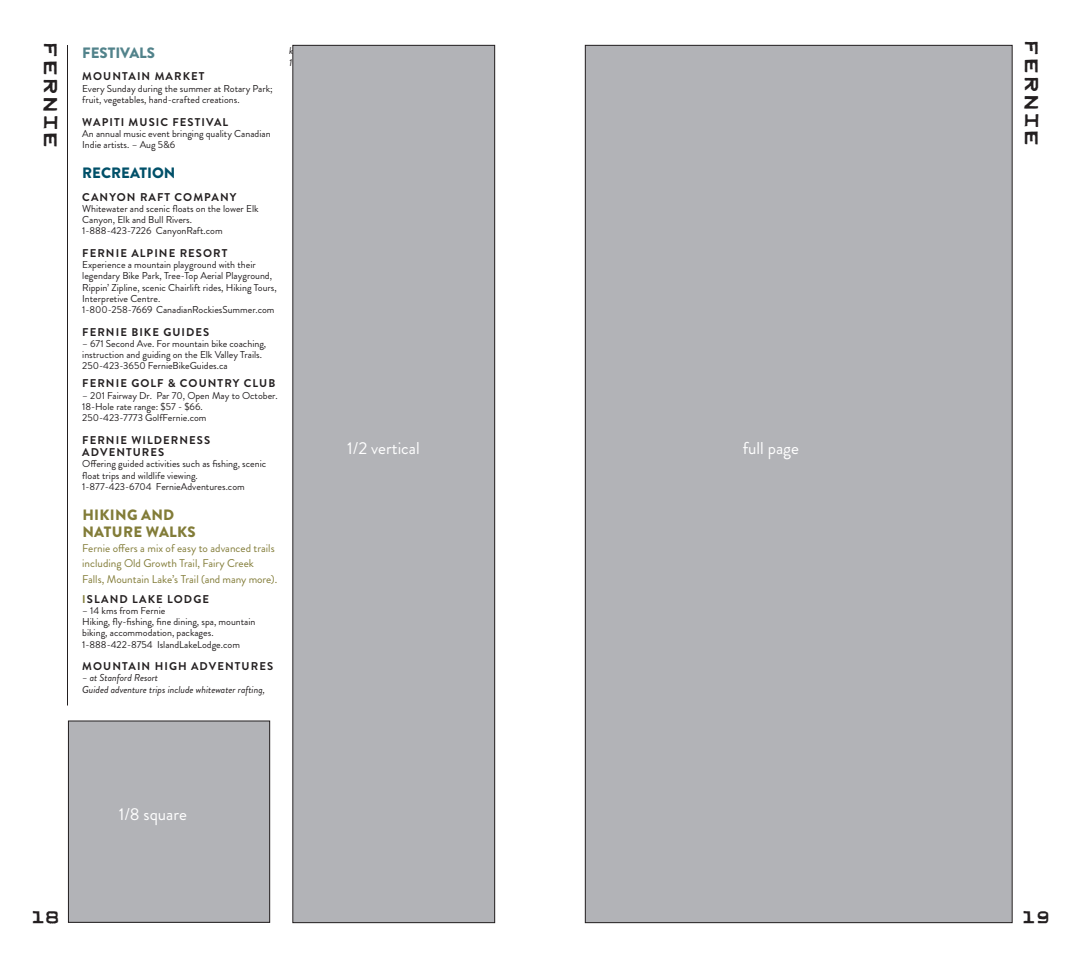
<style>
.page{position:relative;width:1080px;height:968px;background:#fff}
.page>*{position:absolute;margin:0;border:0;box-sizing:border-box;transform-origin:0 0}
.t1{font:30px "Great Forest Small Caps";color:#231f20}
.t2{font:26.25px "Great Forest Small Caps";color:#231f20}
.t3{font:17.25px "Brandon Grotesque";color:#fff}
.t4{font:900 15px/17.5px "Brandon Grotesque";letter-spacing:.02em;color:#827c38}
.t5{font:900 15px "Brandon Grotesque";color:#005069}
.t6{font:900 15px "Brandon Grotesque";color:#52838b}
.t7{font:700 11.25px/12.5px "Brandon Grotesque";letter-spacing:.095em;color:#231f20}
.t8{font:11.25px/15px "Brandon Grotesque";color:#827c38}
.t9{font:10px/11.2px "Brandon Grotesque";color:#231f20}
.t10{font:italic 10px "Brandon Grotesque";color:#231f20}
.s1{color:#827c38}
</style>
<div class="page">
<hr style="left:67px;top:45px;width:1px;height:660px;background:#231f20">
<div style="left:293px;top:45px;width:202px;height:877px;background:#b2b3b7"></div>
<div style="left:292px;top:45px;width:203px;height:877px;border:1px solid #231f20"></div>
<div style="left:585px;top:45px;width:427px;height:877px;background:#b2b3b7"></div>
<div style="left:68px;top:721px;width:202px;height:201px;background:#b2b3b7"></div>
<div style="left:68px;top:720px;width:202px;height:202px;border:1px solid #231f20"></div>
<p class="t1" style="left:63px;top:41px;width:109px;rotate:90deg">fernie</p>
<p class="t1" style="left:1044px;top:39px;width:109px;rotate:90deg">fernie</p>
<p class="t6" style="left:82px;top:42px;width:74px">FESTIVALS</p>
<p class="t7" style="left:82px;top:70px;width:124px">MOUNTAIN MARKET</p>
<p class="t9" style="left:82px;top:83px;width:192px">Every Sunday during the summer at Rotary Park; fruit, vegetables, hand-crafted creations.</p>
<p class="t7" style="left:82px;top:115px;width:147px">WAPITI MUSIC FESTIVAL</p>
<p class="t9" style="left:82px;top:128px;width:190px">An annual music event bringing quality Canadian<br>Indie artists. – Aug 5&amp;6</p>
<p class="t5" style="left:82px;top:162px;width:95px">RECREATION</p>
<p class="t7" style="left:82px;top:190px;width:156px">CANYON RAFT COMPANY</p>
<p class="t9" style="left:82px;top:203px;width:178px">Whitewater and scenic floats on the lower Elk<br>Canyon, Elk and Bull Rivers.</p>
<p class="t9" style="left:82px;top:225px;width:142px">1-888-423-7226 CanyonRaft.com</p>
<p class="t7" style="left:82px;top:247px;width:147px">FERNIE ALPINE RESORT</p>
<p class="t9" style="left:82px;top:259px;width:196px">Experience a mountain playground with their legendary Bike Park, Tree-Top Aerial Playground, Rippin’ Zipline, scenic Chairlift rides, Hiking Tours, Interpretive Centre.<br>1-800-258-7669 CanadianRockiesSummer.com</p>
<p class="t7" style="left:82px;top:325px;width:129px">FERNIE BIKE GUIDES</p>
<p class="t9" style="left:82px;top:338px;width:186px">– 671 Second Ave. For mountain bike coaching, instruction and guiding on the Elk Valley Trails.</p>
<p class="t9" style="left:82px;top:360px;width:147px">250-423-3650 FernieBikeGuides.ca</p>
<p class="t7" style="left:82px;top:377px;width:195px">FERNIE GOLF &amp; COUNTRY CLUB</p>
<p class="t9" style="left:82px;top:390px;width:197px">– 201 Fairway Dr. Par 70, Open May to October.</p>
<p class="t9" style="left:82px;top:401px;width:122px">18-Hole rate range: $57 - $66.</p>
<p class="t9" style="left:82px;top:412px;width:126px">250-423-7773 GolfFernie.com</p>
<p class="t7" style="left:82px;top:433px;width:129px">FERNIE WILDERNESS<br>ADVENTURES</p>
<p class="t9" style="left:82px;top:458px;width:186px">Offering guided activities such as fishing, scenic float trips and wildlife viewing.</p>
<p class="t9" style="left:82px;top:481px;width:164px">1-877-423-6704 FernieAdventures.com</p>
<p class="t4" style="left:82px;top:506px;width:115px">HIKING AND<br>NATURE WALKS</p>
<p class="t8" style="left:82px;top:541px;width:196px">Fernie offers a mix of easy to advanced trails including Old Growth Trail, Fairy Creek<br>Falls, Mountain Lake’s Trail (and many more).</p>
<p class="t7" style="left:82px;top:592px;width:128px"><span class="s1">I</span>SLAND LAKE LODGE</p>
<p class="t9" style="left:82px;top:605px;width:85px">– 14 kms from Fernie</p>
<p class="t9" style="left:82px;top:616px;width:175px">Hiking, fly-fishing, fine dining, spa, mountain biking, accommodation, packages.</p>
<p class="t9" style="left:82px;top:638px;width:159px">1-888-422-8754 IslandLakeLodge.com</p>
<p class="t7" style="left:82px;top:660px;width:192px">MOUNTAIN HIGH ADVENTURES</p>
<p class="t10" style="left:82px;top:671px;width:77px">– at Stanford Resort</p>
<p class="t10" style="left:82px;top:682px;width:184px">Guided adventure trips include whitewater rafting,</p>
<p class="t3" style="left:347px;top:435px;width:74px">1/2 vertical</p>
<p class="t3" style="left:743px;top:436px;width:58px">full page</p>
<p class="t2" style="left:30px;top:906px;width:32px">18</p>
<p class="t3" style="left:119px;top:802px;width:70px">1/8 square</p>
<p class="t2" style="left:1021px;top:906px;width:32px">19</p>
</div>
